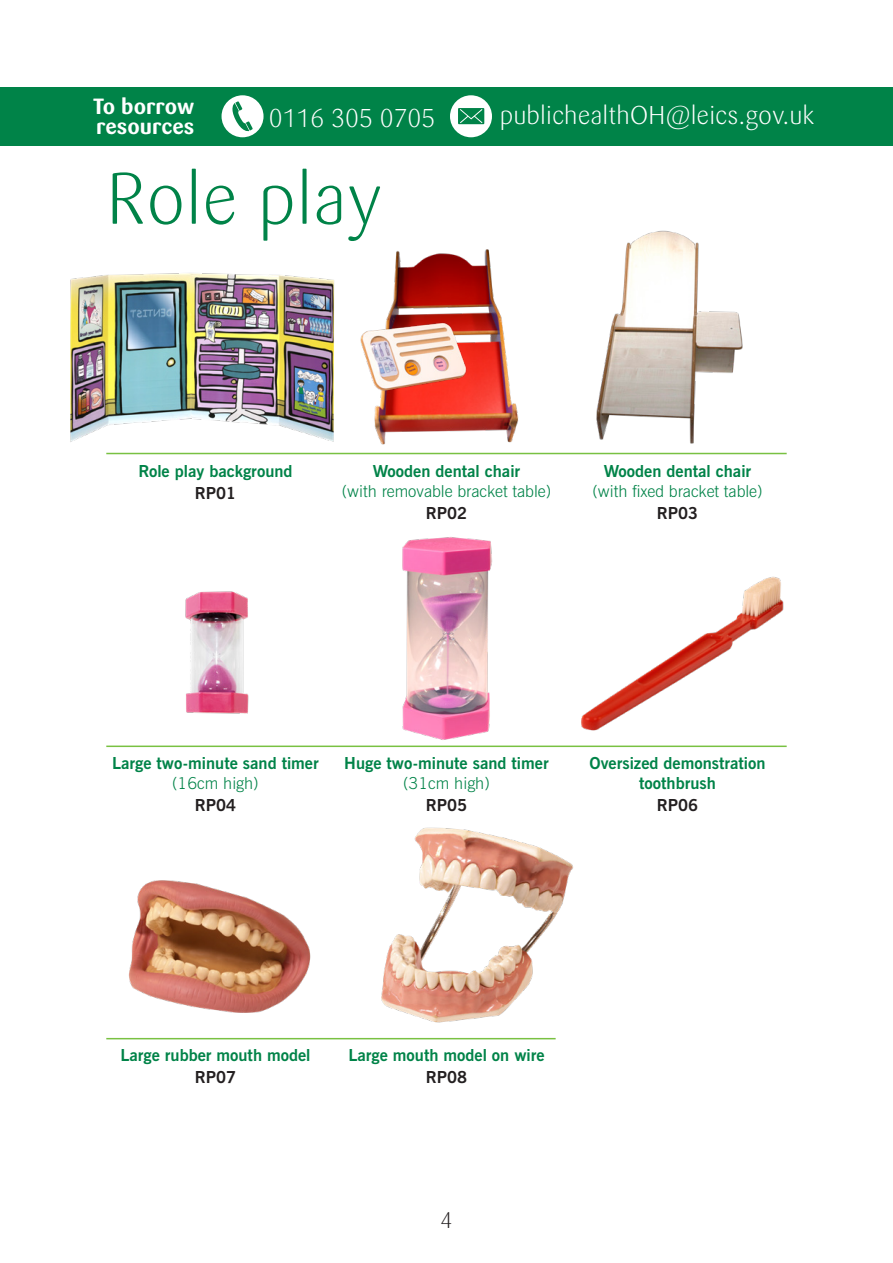
<style>
.page{position:relative;width:893px;height:1263px;background:#fff}
.page>*{position:absolute;margin:0;border:0;box-sizing:border-box;transform-origin:0 0}
.Heading_1{font:300 72px "Sari";color:#008348}
.t1{font:300 25.5px "Sari";color:#fff}
.t2{font:25.5px "Sari Light Caps";color:#fff}
.t3{font:22.5px "Sari Light Caps";color:#231f20}
.t4{font:700 21.75px/20.1px "Sari";color:#fff}
.Objects{font:700 16.5px/19.8px "News Gothic BT";color:#008348;text-align:center}
.Objects-2{font:300 16.5px/19.8px "News Gothic BT";color:#008348;text-align:center}
.Objects-3{font:700 16.5px "News Gothic BT";color:#231f20}
.s1{font-weight:700}
.s2{font-weight:300}
</style>
<div class="page">
<div style="left:0;top:87px;width:893px;height:59px;background:#008348"></div>
<div style="left:222px;top:95px;width:42px;height:42px;background:#fff;border-radius:50%"></div>
<svg style="left:232px;top:101px;width:21px;height:31px"></svg>
<div style="left:450px;top:95px;width:42px;height:42px;background:#fff;border-radius:50%"></div>
<svg style="left:458px;top:108px;width:26px;height:16px"></svg>
<hr style="left:106px;top:745px;width:681px;height:2px;background:#79c142">
<hr style="left:106px;top:453px;width:681px;height:1px;background:#79c142">
<hr style="left:106px;top:1038px;width:450px;height:1px;background:#79c142">
<img style="left:374px;top:249px;width:145px;height:196px">
<img style="left:70px;top:273px;width:265px;height:169px">
<img style="left:402px;top:537px;width:90px;height:203px">
<img style="left:581px;top:576px;width:203px;height:155px">
<img style="left:129px;top:880px;width:182px;height:133px">
<img style="left:381px;top:827px;width:192px;height:196px">
<img style="left:596px;top:230px;width:147px;height:214px">
<img style="left:185px;top:591px;width:64px;height:123px">
<img style="left:360px;top:322px;width:107px;height:69px">
<h3 class="t4" style="left:93px;top:96px;width:103px">To borrow resources</h3>
<h2 class="t2" style="left:269px;top:103px;width:168px">0116 305 0705</h2>
<p class="Heading_1" style="left:106px;top:157px;width:278px">Role play</p>
<h2 class="t1" style="left:500px;top:101px;width:316px">publichealthOH@leics.gov.uk</h2>
<p class="Objects" style="left:138px;top:461px;width:156px">Role play background</p>
<p class="Objects-3" style="left:195px;top:483px;width:43px">RP01</p>
<p class="Objects-2" style="left:342px;top:461px;width:211px"><span class="s1">Wooden dental chair<br></span>(with removable bracket table)</p>
<p class="Objects-3" style="left:426px;top:503px;width:43px">RP02</p>
<p class="Objects-2" style="left:592px;top:461px;width:172px"><span class="s1">Wooden dental chair </span>(with fixed bracket table)</p>
<p class="Objects-3" style="left:657px;top:503px;width:43px">RP03</p>
<p class="Objects" style="left:112px;top:753px;width:208px">Large two-minute sand timer <span class="s2">(16cm high)</span></p>
<p class="Objects-3" style="left:195px;top:795px;width:43px">RP04</p>
<p class="Objects" style="left:344px;top:753px;width:206px">Huge two-minute sand timer <span class="s2">(31cm high)</span></p>
<p class="Objects-3" style="left:426px;top:795px;width:43px">RP05</p>
<p class="Objects" style="left:589px;top:753px;width:178px">Oversized demonstration toothbrush</p>
<p class="Objects-3" style="left:657px;top:795px;width:43px">RP06</p>
<p class="Objects" style="left:120px;top:1045px;width:192px">Large rubber mouth model</p>
<p class="Objects-3" style="left:195px;top:1067px;width:43px">RP07</p>
<p class="Objects" style="left:348px;top:1045px;width:198px">Large mouth model on wire</p>
<p class="Objects-3" style="left:426px;top:1067px;width:43px">RP08</p>
<h3 class="t3" style="left:440px;top:1207px;width:14px">4</h3>
</div>
